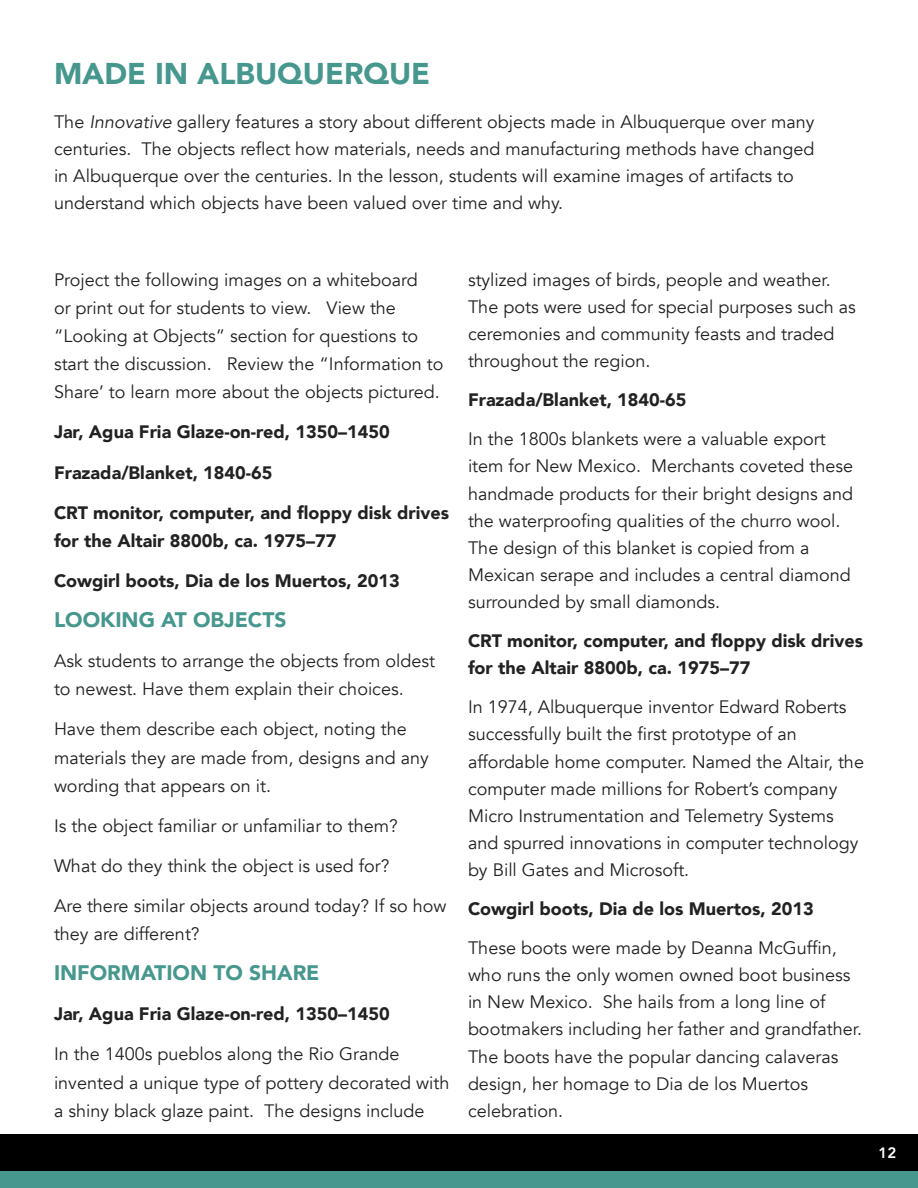
<style>
.page{position:relative;width:918px;height:1188px;background:#fff}
.page>*{position:absolute;margin:0;border:0;box-sizing:border-box;transform-origin:0 0}
.t1{font:900 30px "Avenir";color:#46978e}
.t2{font:900 21px "Avenir";color:#46978e}
.t3{font:18px/27.2px "Avenir";color:#222}
.t4{font:900 18px/28px "Avenir";color:#222}
.t5{font:800 15px "Avenir";color:#fff}
.s1{font-style:italic}
</style>
<div class="page">
<div style="left:0;top:1171px;width:918px;height:17px;background:#46978e"></div>
<div style="left:0;top:1134px;width:918px;height:37px;background:#000"></div>
<h1 class="t1" style="left:54px;top:48px;width:378px">MADE IN ALBUQUERQUE</h1>
<p class="t3" style="left:54px;top:109px;width:762px">The <span class="s1">Innovative</span> gallery features a story about different objects made in Albuquerque over many centuries. The objects reflect how materials, needs and manufacturing methods have changed in Albuquerque over the centuries. In the lesson, students will examine images of artifacts to understand which objects have been valued over time and why.</p>
<p class="t3" style="left:54px;top:266px;width:391px;line-height:28px">Project the following images on a whiteboard<br>or print out for students to view. View the “Looking at Objects” section for questions to start the discussion. Review the “Information to Share’ to learn more about the objects pictured.</p>
<p class="t4" style="left:54px;top:418px;width:337px">Jar, Agua Fria Glaze-on-red, 1350–1450</p>
<p class="t4" style="left:54px;top:458px;width:220px">Frazada/Blanket, 1840-65</p>
<p class="t4" style="left:54px;top:498px;width:397px">CRT monitor, computer, and floppy disk drives for the Altair 8800b, ca. 1975–77</p>
<p class="t4" style="left:54px;top:566px;width:347px">Cowgirl boots, Dia de los Muertos, 2013</p>
<p class="t2" style="left:54px;top:602px;width:234px">LOOKING AT OBJECTS</p>
<p class="t3" style="left:54px;top:647px;width:383px;line-height:28px">Ask students to arrange the objects from oldest to newest. Have them explain their choices.</p>
<p class="t3" style="left:54px;top:716px;width:376px;line-height:28px">Have them describe each object, noting the materials they are made from, designs and any wording that appears on it.</p>
<p class="t3" style="left:54px;top:812px;width:345px">Is the object familiar or unfamiliar to them?</p>
<p class="t3" style="left:54px;top:852px;width:337px">What do they think the object is used for?</p>
<p class="t3" style="left:54px;top:892px;width:394px;line-height:28px">Are there similar objects around today? If so how they are different?</p>
<p class="t2" style="left:54px;top:955px;width:267px">INFORMATION TO SHARE</p>
<p class="t4" style="left:54px;top:1000px;width:337px">Jar, Agua Fria Glaze-on-red, 1350–1450</p>
<p class="t3" style="left:54px;top:1041px;width:397px;line-height:28px">In the 1400s pueblos along the Rio Grande invented a unique type of pottery decorated with a shiny black glaze paint. The designs include</p>
<p class="t3" style="left:468px;top:266px;width:389px">stylized images of birds, people and weather.<br>The pots were used for special purposes such as ceremonies and community feasts and traded throughout the region.</p>
<p class="t4" style="left:468px;top:385px;width:220px">Frazada/Blanket, 1840-65</p>
<p class="t3" style="left:468px;top:426px;width:387px">In the 1800s blankets were a valuable export item for New Mexico. Merchants coveted these handmade products for their bright designs and the waterproofing qualities of the churro wool.<br>The design of this blanket is copied from a Mexican serape and includes a central diamond surrounded by small diamonds.</p>
<p class="t4" style="left:468px;top:627px;width:397px;line-height:27.2px">CRT monitor, computer, and floppy disk drives for the Altair 8800b, ca. 1975–77</p>
<p class="t3" style="left:468px;top:694px;width:398px">In 1974, Albuquerque inventor Edward Roberts successfully built the first prototype of an affordable home computer. Named the Altair, the computer made millions for Robert’s company Micro Instrumentation and Telemetry Systems and spurred innovations in computer technology by Bill Gates and Microsoft.</p>
<p class="t4" style="left:468px;top:894px;width:347px">Cowgirl boots, Dia de los Muertos, 2013</p>
<p class="t3" style="left:468px;top:935px;width:396px">These boots were made by Deanna McGuffin, who runs the only women owned boot business in New Mexico. She hails from a long line of bootmakers including her father and grandfather.<br>The boots have the popular dancing calaveras design, her homage to Dia de los Muertos celebration.</p>
<p class="t5" style="left:879px;top:1141px;width:19px">12</p>
</div>
